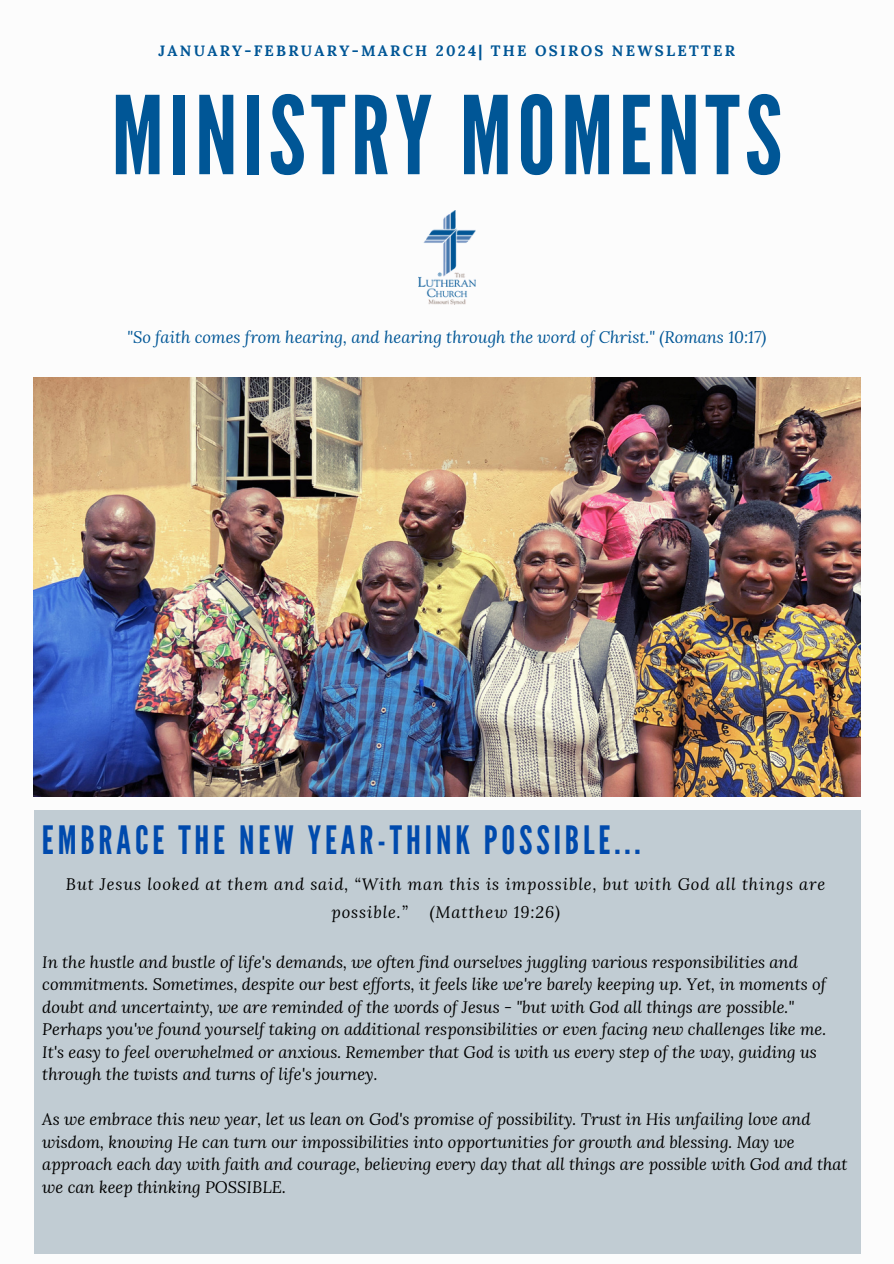
<style>
.page{position:relative;width:894px;height:1264px;background:#fff}
.page>*{position:absolute;margin:0;border:0;box-sizing:border-box;transform-origin:0 0}
.t1{font:108px "League Gothic";letter-spacing:.05em;color:#005696}
.t2{font:39px "League Gothic";letter-spacing:.1em;color:#004aad}
.t3{font:italic 16.5px/22.5px "Lora";color:#000}
.t4{font:italic 16.5px/28.2px "Lora";letter-spacing:.055em;color:#000}
.t5{font:italic 16.5px "Lora";color:#005696}
.t6{font:700 15px "Lora";letter-spacing:.15em;color:#005696}
</style>
<div class="page">
<img style="left:33px;top:377px;width:827px;height:419px">
<div style="left:34px;top:810px;width:826px;height:443px;background:#c1ccd3"></div>
<img style="left:418px;top:211px;width:57px;height:93px">
<p class="t6" style="left:158px;top:41px;width:577px">JANUARY-FEBRUARY-MARCH 2024| THE OSIROS NEWSLETTER</p>
<h2 class="t1" style="left:111px;top:73px;width:672px">MINISTRY MOMENTS</h2>
<p class="t5" style="left:127px;top:326px;width:640px">"So faith comes from hearing, and hearing through the word of Christ." (Romans 10:17)</p>
<p class="t2" style="left:42px;top:817px;width:600px">EMBRACE THE NEW YEAR-THINK POSSIBLE...</p>
<h1 class="t4" style="left:331px;top:869px;width:495px;text-indent:-265px">But Jesus looked at them and said, “With man this is impossible, but with God all things are possible.”</h1>
<h1 class="t4" style="left:429px;top:897px;width:132px">(Matthew 19:26)</h1>
<p class="t3" style="left:42px;top:950px;width:785px">In the hustle and bustle of life's demands, we often find ourselves juggling various responsibilities and commitments. Sometimes, despite our best efforts, it feels like we're barely keeping up. Yet, in moments of doubt and uncertainty, we are reminded of the words of Jesus - "but with God all things are possible." Perhaps you've found yourself taking on additional responsibilities or even facing new challenges like me.<br>It's easy to feel overwhelmed or anxious. Remember that God is with us every step of the way, guiding us through the twists and turns of life's journey.</p>
<p class="t3" style="left:42px;top:1107px;width:806px">As we embrace this new year, let us lean on God's promise of possibility. Trust in His unfailing love and wisdom, knowing He can turn our impossibilities into opportunities for growth and blessing. May we approach each day with faith and courage, believing every day that all things are possible with God and that we can keep thinking POSSIBLE.</p>
</div>
